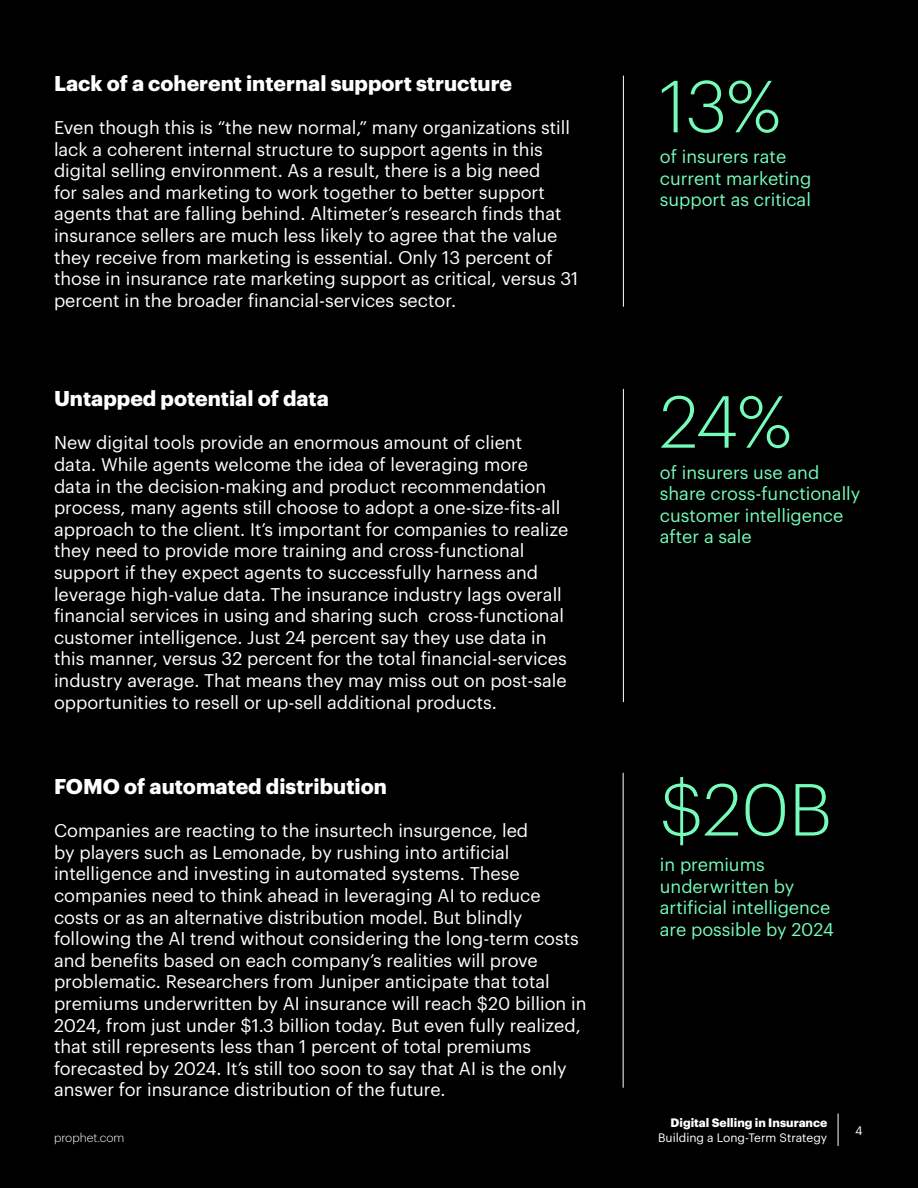
<style>
.page{position:relative;width:918px;height:1188px;background:#000}
.page>*{position:absolute;margin:0;border:0;box-sizing:border-box;transform-origin:0 0}
.t1{font:300 72px "Graphik";letter-spacing:-.005em;color:#75fbba}
.t2{font:700 21px "Graphik";color:#fff}
.t3{font:18px/21.6px "Graphik";color:#fff}
.t4{font:18px/21.6px "Graphik";color:#75fbba}
.t5{font:12px "Graphik";color:#fff}
.t6{font:700 12px "Graphik";color:#fff}
.t7{font:300 12px "Graphik";color:#fff}
</style>
<div class="page">
<hr style="left:623px;top:76px;width:1px;height:231px;background:#fff">
<hr style="left:623px;top:389px;width:1px;height:313px;background:#fff">
<hr style="left:623px;top:773px;width:1px;height:315px;background:#fff">
<hr style="left:838px;top:1113px;width:1px;height:33px;background:#fff">
<p class="t2" style="left:54px;top:67px;width:460px">Lack of a coherent internal support structure</p>
<p class="t3" style="left:54px;top:115px;width:526px">Even though this is “the new normal,” many organizations still lack a coherent internal structure to support agents in this digital selling environment. As a result, there is a big need<br>for sales and marketing to work together to better support agents that are falling behind. Altimeter’s research finds that insurance sellers are much less likely to agree that the value they receive from marketing is essential. Only 13 percent of those in insurance rate marketing support as critical, versus 31 percent in the broader financial-services sector.</p>
<p class="t2" style="left:54px;top:382px;width:276px">Untapped potential of data</p>
<p class="t3" style="left:54px;top:431px;width:516px">New digital tools provide an enormous amount of client data. While agents welcome the idea of leveraging more data in the decision-making and product recommendation process, many agents still choose to adopt a one-size-fits-all approach to the client. It’s important for companies to realize they need to provide more training and cross-functional support if they expect agents to successfully harness and leverage high-value data. The insurance industry lags overall financial services in using and sharing such cross-functional customer intelligence. Just 24 percent say they use data in this manner, versus 32 percent for the total financial-services industry average. That means they may miss out on post-sale opportunities to resell or up-sell additional products.</p>
<p class="t2" style="left:54px;top:770px;width:334px">FOMO of automated distribution</p>
<p class="t3" style="left:54px;top:818px;width:534px">Companies are reacting to the insurtech insurgence, led<br>by players such as Lemonade, by rushing into artificial intelligence and investing in automated systems. These companies need to think ahead in leveraging AI to reduce costs or as an alternative distribution model. But blindly following the AI trend without considering the long-term costs and benefits based on each company’s realities will prove problematic. Researchers from Juniper anticipate that total premiums underwritten by AI insurance will reach $20 billion in 2024, from just under $1.3 billion today. But even fully realized, that still represents less than 1 percent of total premiums forecasted by 2024. It’s still too soon to say that AI is the only answer for insurance distribution of the future.</p>
<p class="t7" style="left:54px;top:1129px;width:72px">prophet.com</p>
<h1 class="t1" style="left:660px;top:54px;width:123px">13%</h1>
<p class="t4" style="left:660px;top:144px;width:153px">of insurers rate current marketing support as critical</p>
<h1 class="t1" style="left:660px;top:369px;width:134px">24%</h1>
<p class="t4" style="left:660px;top:460px;width:202px">of insurers use and share cross-functionally customer intelligence after a sale</p>
<h1 class="t1" style="left:660px;top:757px;width:174px">$20B</h1>
<p class="t4" style="left:660px;top:852px;width:176px">in premiums underwritten by artificial intelligence are possible by 2024</p>
<p class="t6" style="left:671px;top:1114px;width:158px">Digital Selling in Insurance</p>
<p class="t5" style="left:658px;top:1128px;width:171px">Building a Long-Term Strategy</p>
<p class="t5" style="left:855px;top:1121px;width:9px">4</p>
</div>
